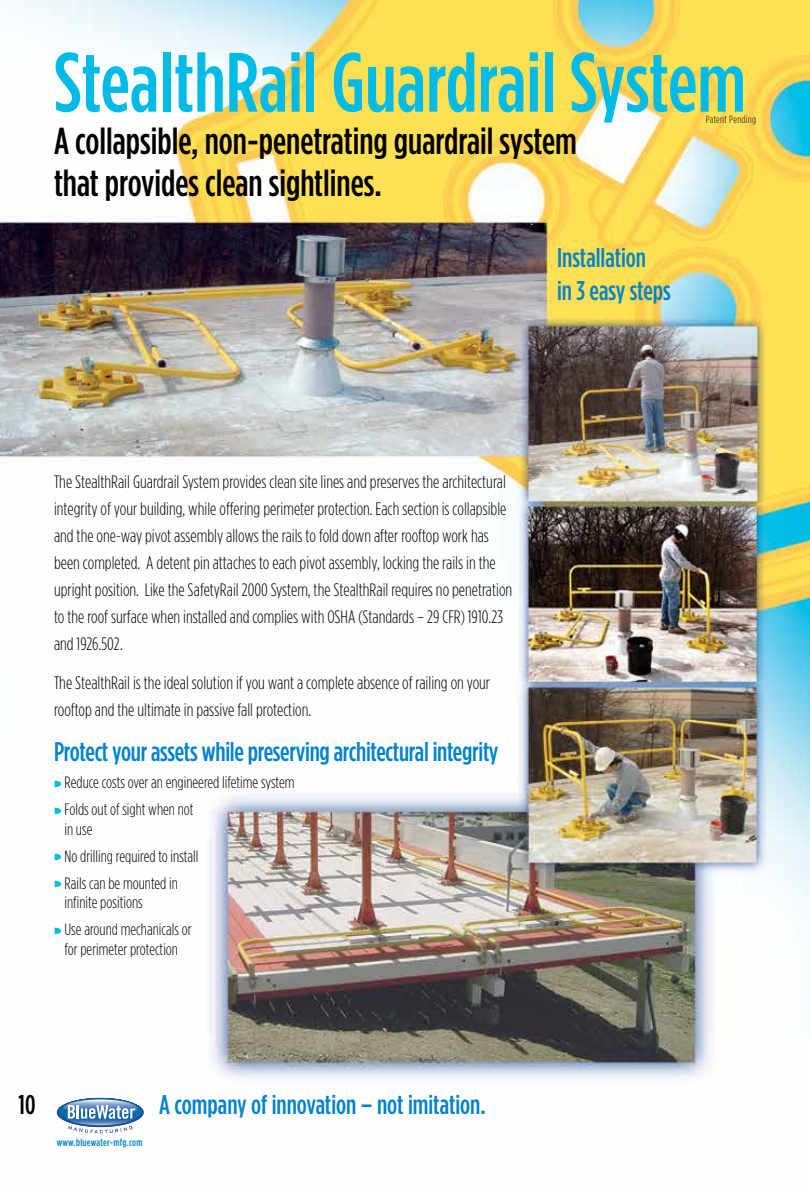
<style>
.page{position:relative;width:810px;height:1188px;background:#fff}
.page>*{position:absolute;margin:0;border:0;box-sizing:border-box;transform-origin:0 0}
.t1{font:500 84px "Gotham Condensed";color:#00bbe5}
.t2{font:500 37.5px/42px "Gotham Condensed";color:#000}
.t3{font:500 27px/33px "Gotham Condensed";letter-spacing:-.01em;color:#0083ca}
.t4{font:500 27px "Gotham Condensed";color:#000}
.t5{font:300 18px/27px "Gotham Condensed";color:#000}
.t6{font:300 16.5px/27px "Gotham Condensed";color:#000}
.t7{font:500 10.5px "Gotham Condensed";letter-spacing:.025em;color:#0083ca}
.t8{font:300 10.5px "Gotham Condensed";letter-spacing:.03em;color:#000}
</style>
<div class="page">
<img style="left:0;top:0;width:810px;height:1134px">
<div style="left:60px;top:1099px;width:81px;height:25px;background:#026dab;border-radius:50%"></div>
<svg style="left:63px;top:1100px;width:75px;height:33px"></svg>
<svg style="left:55px;top:780px;width:6px;height:7px"></svg>
<svg style="left:55px;top:807px;width:6px;height:7px"></svg>
<svg style="left:55px;top:854px;width:6px;height:6px"></svg>
<svg style="left:55px;top:881px;width:6px;height:6px"></svg>
<svg style="left:55px;top:927px;width:6px;height:7px"></svg>
<h1 class="t1" style="left:54px;top:36px;width:694px">StealthRail Guardrail System</h1>
<h2 class="t2" style="left:54px;top:119px;width:524px">A collapsible, non-penetrating guardrail system that provides clean sightlines.</h2>
<p class="t8" style="left:706px;top:114px;width:52px">Patent Pending</p>
<h3 class="t3" style="left:557px;top:240px;width:115px">Installation<br>in 3 easy steps</h3>
<p class="t5" style="left:54px;top:468px;width:460px">The StealthRail Guardrail System provides clean site lines and preserves the architectural integrity of your building, while offering perimeter protection. Each section is collapsible and the one-way pivot assembly allows the rails to fold down after rooftop work has been completed. A detent pin attaches to each pivot assembly, locking the rails in the upright position. Like the SafetyRail 2000 System, the StealthRail requires no penetration to the roof surface when installed and complies with OSHA (Standards – 29 CFR) 1910.23 and 1926.502.</p>
<p class="t5" style="left:54px;top:669px;width:438px">The StealthRail is the ideal solution if you want a complete absence of railing on your rooftop and the ultimate in passive fall protection.</p>
<h3 class="t3" style="left:54px;top:735px;width:446px">Protect your assets while preserving architectural integrity</h3>
<p class="t6" style="left:65px;top:769px;width:231px">Reduce costs over an engineered lifetime system<br>Folds out of sight when not</p>
<p class="t6" style="left:64px;top:815px;width:136px">in use<br>No drilling required to install<br>Rails can be mounted in</p>
<p class="t6" style="left:64px;top:889px;width:129px">infinite positions<br>Use around mechanicals or</p>
<p class="t6" style="left:64px;top:935px;width:115px">for perimeter protection</p>
<h3 class="t4" style="left:19px;top:1090px;width:18px">10</h3>
<p class="t7" style="left:57px;top:1136px;width:87px">www.bluewater-mfg.com</p>
<h3 class="t3" style="left:159px;top:1088px;width:328px">A company of innovation – not imitation.</h3>
</div>
